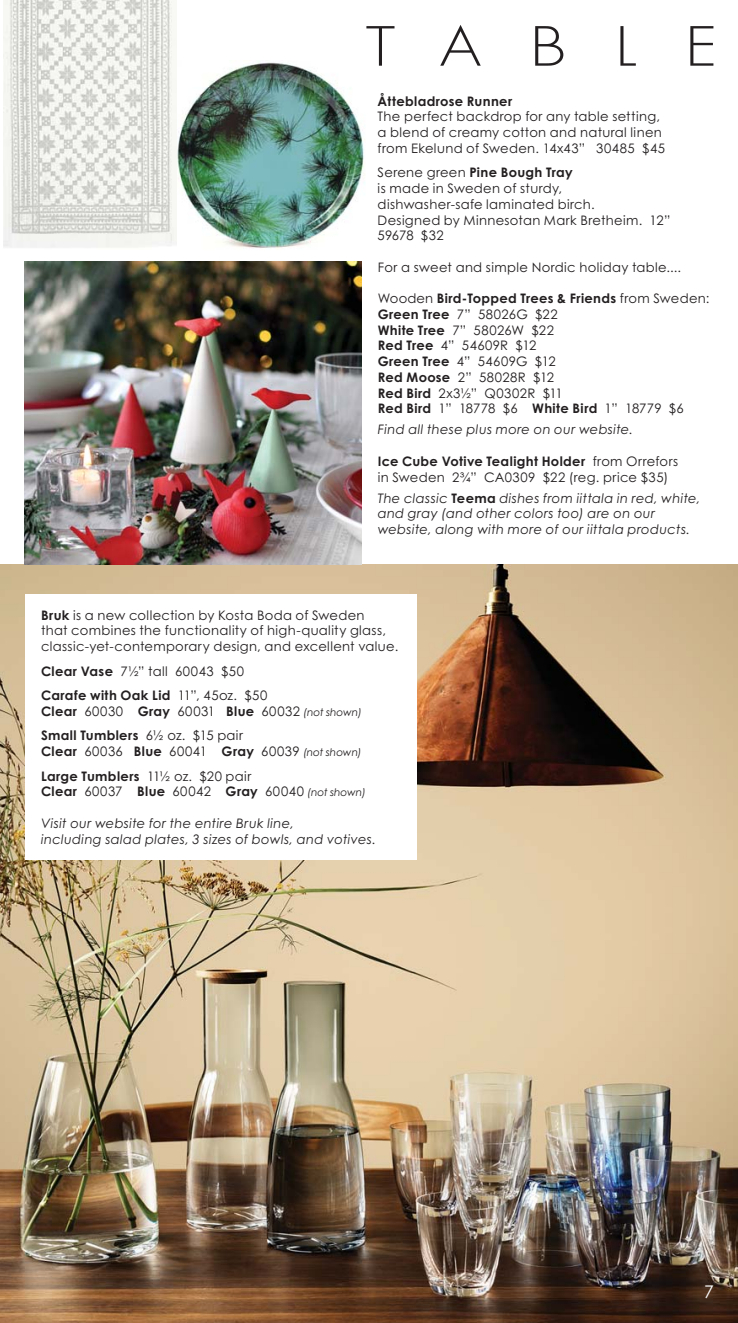
<style>
.page{position:relative;width:738px;height:1323px;background:#fff}
.page>*{position:absolute;margin:0;border:0;box-sizing:border-box;transform-origin:0 0}
.t1{font:300 52.5px "Futura";letter-spacing:.765em;color:#231f20;scale:1.22 1}
.t2{font:17.5px "Century Gothic";color:#fff}
.t3{font:13.12px/15.8px "Century Gothic";letter-spacing:.025em;color:#231f20}
.t4{font:italic 13.12px/15.8px "Century Gothic";letter-spacing:.02em;color:#231f20}
.s1{font-weight:700}
.s2{font-weight:700;font-style:normal}
.s3{font-style:italic;font-size:10.5px}
</style>
<div class="page">
<img style="left:176px;top:61px;width:189px;height:188px">
<img style="left:0;top:564px;width:737px;height:759px">
<img style="left:3px;top:0;width:173px;height:248px">
<img style="left:25px;top:261px;width:336px;height:303px">
<div style="left:25px;top:594px;width:391px;height:265px;background:#fff"></div>
<p class="t1" style="left:366px;top:17px;width:289px">TABLE</p>
<p class="t3" style="left:377px;top:94px;width:289px"><span class="s1">Åttebladrose Runner<br></span>The perfect backdrop for any table setting, a blend of creamy cotton and natural linen from Ekelund of Sweden. 14x43” 30485 $45</p>
<p class="t3" style="left:377px;top:166px;width:294px">Serene green <span class="s1">Pine Bough Tray<br></span>is made in Sweden of sturdy, dishwasher-safe laminated birch.<br>Designed by Minnesotan Mark Bretheim. 12”<br>59678 $32</p>
<p class="t3" style="left:377px;top:260px;width:305px">For a sweet and simple Nordic holiday table....</p>
<p class="t3" style="left:377px;top:292px;width:333px">Wooden <span class="s1">Bird-Topped Trees &amp; Friends</span> from Sweden:<br><span class="s1">Green Tree</span> 7” 58026G $22<br><span class="s1">White Tree</span> 7” 58026W $22<br><span class="s1">Red Tree</span> 4” 54609R $12<br><span class="s1">Green Tree</span> 4” 54609G $12<br><span class="s1">Red Moose</span> 2” 58028R $12<br><span class="s1">Red Bird</span> 2x3½” Q0302R $11<br><span class="s1">Red Bird</span> 1” 18778 $6 <span class="s1">White Bird</span> 1” 18779 $6</p>
<p class="t4" style="left:377px;top:422px;width:257px">Find all these plus more on our website.</p>
<p class="t3" style="left:377px;top:454px;width:302px"><span class="s1">Ice Cube Votive Tealight Holder</span> from Orrefors in Sweden 2¾” CA0309 $22 (reg. price $35)</p>
<p class="t4" style="left:377px;top:490px;width:324px">The classic <span class="s2">Teema</span> dishes from iittala in red, white, and gray (and other colors too) are on our website, along with more of our iittala products.</p>
<p class="t3" style="left:41px;top:608px;width:358px"><span class="s1">Bruk</span> is a new collection by Kosta Boda of Sweden<br>that combines the functionality of high-quality glass, classic-yet-contemporary design, and excellent value.</p>
<p class="t3" style="left:41px;top:660px;width:228px;line-height:24.5px"><span class="s1">Clear Vase</span> 7½” tall 60043 $50<br><span class="s1">Carafe with Oak Lid</span> 11”, 45oz. $50</p>
<p class="t3" style="left:41px;top:700px;width:322px;line-height:24.5px"><span class="s1">Clear</span> 60030 <span class="s1">Gray</span> 60031 <span class="s1">Blue</span> 60032 <span class="s3">(not shown)<br></span><span class="s1">Small Tumblers</span> 6½ oz. $15 pair</p>
<p class="t3" style="left:41px;top:740px;width:322px;line-height:24.5px"><span class="s1">Clear</span> 60036 <span class="s1">Blue</span> 60041 <span class="s1">Gray</span> 60039 <span class="s3">(not shown)<br></span><span class="s1">Large Tumblers</span> 11½ oz. $20 pair</p>
<p class="t3" style="left:41px;top:785px;width:326px"><span class="s1">Clear</span> 60037 <span class="s1">Blue</span> 60042 <span class="s1">Gray</span> 60040 <span class="s3">(not shown)</span></p>
<p class="t4" style="left:41px;top:815px;width:336px">Visit our website for the entire Bruk line,<br>including salad plates, 3 sizes of bowls, and votives.</p>
<p class="t2" style="left:703px;top:1285px;width:11px">7</p>
</div>
